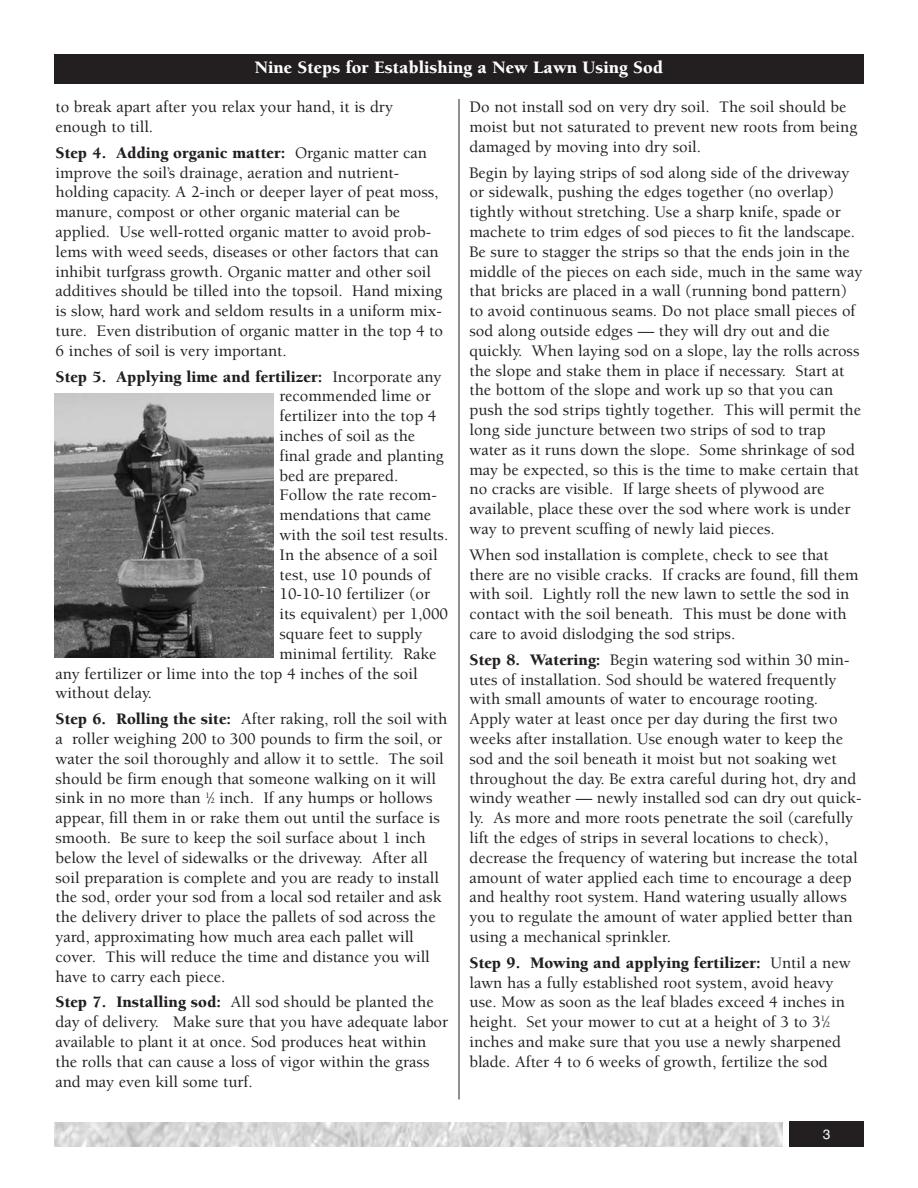
<style>
.page{position:relative;width:918px;height:1188px;background:#fff}
.page>*{position:absolute;margin:0;border:0;box-sizing:border-box;transform-origin:0 0}
.t1{font:900 18px "Berkeley";color:#fff}
.t2{font:500 16.5px/19.8px "Berkeley";color:#231f20}
.t3{font:900 16.5px "Berkeley";color:#231f20}
.t4{font:13.5px "Helvetica";color:#fff}
.s1{font-weight:900}
.s2{font-weight:500}
.s3{font-size:8.25px}
</style>
<div class="page">
<img style="left:54px;top:1122px;width:729px;height:25px">
<div style="left:789px;top:1122px;width:75px;height:25px;background:#231f20"></div>
<div style="left:54px;top:54px;width:810px;height:30px;background:#231f20"></div>
<img style="left:54px;top:393px;width:220px;height:264px">
<hr style="left:459px;top:99px;width:1px;height:1001px;background:#231f20">
<p class="t1" style="left:255px;top:60px;width:410px">Nine Steps for Establishing a New Lawn Using Sod</p>
<p class="t2" style="left:56px;top:99px;width:339px">to break apart after you relax your hand, it is dry enough to till.</p>
<p class="t2" style="left:56px;top:144px;width:389px"><span class="s1">Step 4. Adding organic matter:</span> Organic matter can improve the soil’s drainage, aeration and nutrient&shy;holding capacity. A 2-inch or deeper layer of peat moss, manure, compost or other organic material can be applied. Use well-rotted organic matter to avoid prob&shy;lems with weed seeds, diseases or other factors that can inhibit turfgrass growth. Organic matter and other soil additives should be tilled into the topsoil. Hand mixing is slow, hard work and seldom results in a uniform mix&shy;ture. Even distribution of organic matter in the top 4 to 6 inches of soil is very important.</p>
<p class="t3" style="left:56px;top:370px;width:388px">Step 5. Applying lime and fertilizer: <span class="s2">Incorporate any</span></p>
<p class="t2" style="left:280px;top:388px;width:153px">recommended lime or</p>
<p class="t2" style="left:280px;top:408px;width:159px">fertilizer into the top 4</p>
<p class="t2" style="left:280px;top:427px;width:137px">inches of soil as the</p>
<p class="t2" style="left:280px;top:447px;width:166px">final grade and planting</p>
<p class="t2" style="left:280px;top:467px;width:120px">bed are prepared.</p>
<p class="t2" style="left:280px;top:487px;width:159px">Follow the rate recom-</p>
<p class="t2" style="left:280px;top:507px;width:153px">mendations that came</p>
<p class="t2" style="left:280px;top:526px;width:170px">with the soil test results.</p>
<p class="t2" style="left:280px;top:546px;width:160px">In the absence of a soil</p>
<p class="t2" style="left:280px;top:566px;width:153px">test, use 10 pounds of</p>
<p class="t2" style="left:280px;top:586px;width:152px">10-10-10 fertilizer (or</p>
<p class="t2" style="left:280px;top:606px;width:170px">its equivalent) per 1,000</p>
<p class="t2" style="left:280px;top:625px;width:144px">square feet to supply</p>
<p class="t2" style="left:280px;top:645px;width:159px">minimal fertility. Rake</p>
<p class="t2" style="left:55px;top:665px;width:364px">any fertilizer or lime into the top 4 inches of the soil</p>
<p class="t2" style="left:55px;top:685px;width:98px">without delay.</p>
<p class="t2" style="left:55px;top:711px;width:393px"><span class="s1">Step 6. Rolling the site:</span> After raking, roll the soil with a roller weighing 200 to 300 pounds to firm the soil, or water the soil thoroughly and allow it to settle. The soil should be firm enough that someone walking on it will sink in no more than <sup>1</sup>⁄<span class="s3">2</span> inch. If any humps or hollows appear, fill them in or rake them out until the surface is smooth. Be sure to keep the soil surface about 1 inch below the level of sidewalks or the driveway. After all soil preparation is complete and you are ready to install the sod, order your sod from a local sod retailer and ask the delivery driver to place the pallets of sod across the yard, approximating how much area each pallet will cover. This will reduce the time and distance you will have to carry each piece.</p>
<p class="t2" style="left:56px;top:994px;width:394px"><span class="s1">Step 7. Installing sod:</span> All sod should be planted the day of delivery. Make sure that you have adequate labor available to plant it at once. Sod produces heat within the rolls that can cause a loss of vigor within the grass and may even kill some turf.</p>
<p class="t2" style="left:470px;top:99px;width:389px">Do not install sod on very dry soil. The soil should be moist but not saturated to prevent new roots from being damaged by moving into dry soil.</p>
<p class="t2" style="left:470px;top:164px;width:394px">Begin by laying strips of sod along side of the driveway or sidewalk, pushing the edges together (no overlap) tightly without stretching. Use a sharp knife, spade or machete to trim edges of sod pieces to fit the landscape.<br>Be sure to stagger the strips so that the ends join in the middle of the pieces on each side, much in the same way that bricks are placed in a wall (running bond pattern) to avoid continuous seams. Do not place small pieces of sod along outside edges — they will dry out and die quickly. When laying sod on a slope, lay the rolls across the slope and stake them in place if necessary. Start at the bottom of the slope and work up so that you can push the sod strips tightly together. This will permit the long side juncture between two strips of sod to trap water as it runs down the slope. Some shrinkage of sod may be expected, so this is the time to make certain that no cracks are visible. If large sheets of plywood are available, place these over the sod where work is under way to prevent scuffing of newly laid pieces.</p>
<p class="t2" style="left:470px;top:546px;width:391px">When sod installation is complete, check to see that there are no visible cracks. If cracks are found, fill them with soil. Lightly roll the new lawn to settle the sod in contact with the soil beneath. This must be done with care to avoid dislodging the sod strips.</p>
<p class="t2" style="left:470px;top:651px;width:394px"><span class="s1">Step 8. Watering:</span> Begin watering sod within 30 min&shy;utes of installation. Sod should be watered frequently with small amounts of water to encourage rooting.<br>Apply water at least once per day during the first two weeks after installation. Use enough water to keep the sod and the soil beneath it moist but not soaking wet throughout the day. Be extra careful during hot, dry and windy weather — newly installed sod can dry out quick&shy;ly. As more and more roots penetrate the soil (carefully lift the edges of strips in several locations to check), decrease the frequency of watering but increase the total amount of water applied each time to encourage a deep and healthy root system. Hand watering usually allows you to regulate the amount of water applied better than using a mechanical sprinkler.</p>
<p class="t2" style="left:470px;top:954px;width:383px"><span class="s1">Step 9. Mowing and applying fertilizer:</span> Until a new lawn has a fully established root system, avoid heavy use. Mow as soon as the leaf blades exceed 4 inches in height. Set your mower to cut at a height of 3 to 3<sup>1</sup>⁄<span class="s3">2 </span>inches and make sure that you use a newly sharpened blade. After 4 to 6 weeks of growth, fertilize the sod</p>
<p class="t4" style="left:823px;top:1129px;width:9px">3</p>
</div>
